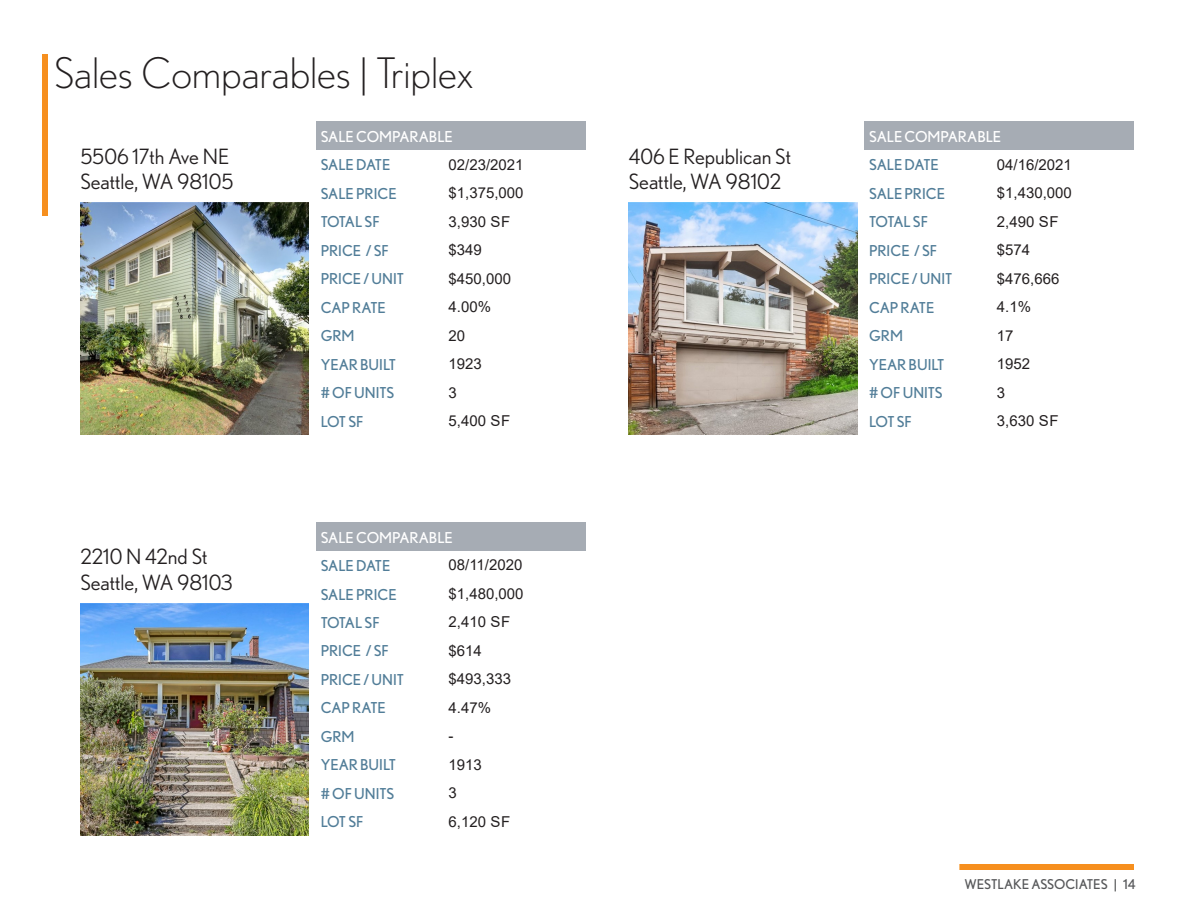
<style>
.page{position:relative;width:1188px;height:918px;background:#fff}
.page>*{position:absolute;margin:0;border:0;box-sizing:border-box;transform-origin:0 0}
.t1{font:300 42px "Nobel";color:#231f20}
.t2{font:21px "Nobel";color:#231f20}
.t3{font:15px "Nobel";color:#517d98}
.t4{font:15px "Arial";color:#231f20}
.t5{font:15px "Nobel";color:#fff}
.t6{font:13.5px "Nobel";color:#57585a}
</style>
<div class="page">
<div style="left:42px;top:54px;width:6px;height:162px;background:#f68f1e"></div>
<div style="left:959px;top:864px;width:175px;height:6px;background:#f68f1e"></div>
<img style="left:80px;top:203px;width:229px;height:232px">
<img style="left:629px;top:203px;width:228px;height:232px">
<div style="left:316px;top:122px;width:270px;height:28px;background:#a6acb4"></div>
<div style="left:865px;top:122px;width:269px;height:28px;background:#a6acb4"></div>
<img style="left:80px;top:603px;width:229px;height:233px">
<div style="left:316px;top:522px;width:270px;height:29px;background:#a6acb4"></div>
<p class="t1" style="left:54px;top:49px;width:421px">Sales Comparables | Triplex</p>
<p class="t2" style="left:80px;top:144px;width:150px">5506 17th Ave NE</p>
<p class="t2" style="left:80px;top:169px;width:155px">Seattle, WA 98105</p>
<p class="t2" style="left:80px;top:545px;width:129px">2210 N 42nd St</p>
<p class="t2" style="left:80px;top:570px;width:154px">Seattle, WA 98103</p>
<p class="t5" style="left:321px;top:128px;width:134px">SALE COMPARABLE</p>
<p class="t3" style="left:321px;top:156px;width:71px">SALE DATE</p>
<p class="t4" style="left:448px;top:154px;width:77px">02/23/2021</p>
<p class="t3" style="left:321px;top:185px;width:78px">SALE PRICE</p>
<p class="t4" style="left:448px;top:183px;width:77px">$1,375,000</p>
<p class="t3" style="left:321px;top:213px;width:60px">TOTAL SF</p>
<p class="t4" style="left:448px;top:211px;width:63px">3,930 SF</p>
<p class="t3" style="left:321px;top:242px;width:70px">PRICE / SF</p>
<p class="t4" style="left:448px;top:240px;width:35px">$349</p>
<p class="t3" style="left:321px;top:270px;width:85px">PRICE / UNIT</p>
<p class="t4" style="left:448px;top:268px;width:64px">$450,000</p>
<p class="t3" style="left:321px;top:299px;width:67px">CAP RATE</p>
<p class="t4" style="left:448px;top:297px;width:44px">4.00%</p>
<p class="t3" style="left:321px;top:327px;width:35px">GRM</p>
<p class="t4" style="left:448px;top:325px;width:18px">20</p>
<p class="t3" style="left:321px;top:356px;width:77px">YEAR BUILT</p>
<p class="t4" style="left:448px;top:353px;width:35px">1923</p>
<p class="t3" style="left:321px;top:384px;width:75px"># OF UNITS</p>
<p class="t4" style="left:448px;top:382px;width:10px">3</p>
<p class="t3" style="left:321px;top:413px;width:44px">LOT SF</p>
<p class="t4" style="left:448px;top:410px;width:63px">5,400 SF</p>
<p class="t5" style="left:321px;top:529px;width:134px">SALE COMPARABLE</p>
<p class="t3" style="left:321px;top:557px;width:71px">SALE DATE</p>
<p class="t4" style="left:448px;top:555px;width:75px">08/11/2020</p>
<p class="t3" style="left:321px;top:585px;width:78px">SALE PRICE</p>
<p class="t4" style="left:448px;top:583px;width:77px">$1,480,000</p>
<p class="t3" style="left:321px;top:614px;width:60px">TOTAL SF</p>
<p class="t4" style="left:448px;top:612px;width:63px">2,410 SF</p>
<p class="t3" style="left:321px;top:642px;width:70px">PRICE / SF</p>
<p class="t4" style="left:448px;top:640px;width:35px">$614</p>
<p class="t3" style="left:321px;top:671px;width:85px">PRICE / UNIT</p>
<p class="t4" style="left:448px;top:669px;width:64px">$493,333</p>
<p class="t3" style="left:321px;top:699px;width:67px">CAP RATE</p>
<p class="t4" style="left:448px;top:697px;width:44px">4.47%</p>
<p class="t3" style="left:321px;top:728px;width:35px">GRM</p>
<p class="t4" style="left:448px;top:726px;width:6px">-</p>
<p class="t3" style="left:321px;top:756px;width:77px">YEAR BUILT</p>
<p class="t4" style="left:448px;top:754px;width:35px">1913</p>
<p class="t3" style="left:321px;top:785px;width:75px"># OF UNITS</p>
<p class="t4" style="left:448px;top:783px;width:10px">3</p>
<p class="t3" style="left:321px;top:813px;width:44px">LOT SF</p>
<p class="t4" style="left:448px;top:811px;width:63px">6,120 SF</p>
<p class="t2" style="left:629px;top:144px;width:164px">406 E Republican St</p>
<p class="t2" style="left:629px;top:169px;width:154px">Seattle, WA 98102</p>
<p class="t5" style="left:869px;top:128px;width:134px">SALE COMPARABLE</p>
<p class="t3" style="left:869px;top:156px;width:71px">SALE DATE</p>
<p class="t4" style="left:997px;top:154px;width:77px">04/16/2021</p>
<p class="t3" style="left:869px;top:185px;width:78px">SALE PRICE</p>
<p class="t4" style="left:997px;top:183px;width:77px">$1,430,000</p>
<p class="t3" style="left:869px;top:213px;width:60px">TOTAL SF</p>
<p class="t4" style="left:997px;top:211px;width:63px">2,490 SF</p>
<p class="t3" style="left:869px;top:242px;width:70px">PRICE / SF</p>
<p class="t4" style="left:997px;top:240px;width:35px">$574</p>
<p class="t3" style="left:869px;top:270px;width:85px">PRICE / UNIT</p>
<p class="t4" style="left:997px;top:268px;width:64px">$476,666</p>
<p class="t3" style="left:869px;top:299px;width:67px">CAP RATE</p>
<p class="t4" style="left:997px;top:297px;width:36px">4.1%</p>
<p class="t3" style="left:869px;top:327px;width:35px">GRM</p>
<p class="t4" style="left:997px;top:325px;width:18px">17</p>
<p class="t3" style="left:869px;top:356px;width:77px">YEAR BUILT</p>
<p class="t4" style="left:997px;top:353px;width:35px">1952</p>
<p class="t3" style="left:869px;top:384px;width:75px"># OF UNITS</p>
<p class="t4" style="left:997px;top:382px;width:10px">3</p>
<p class="t3" style="left:869px;top:413px;width:44px">LOT SF</p>
<p class="t4" style="left:997px;top:410px;width:63px">3,630 SF</p>
<p class="t6" style="left:964px;top:877px;width:173px">WESTLAKE ASSOCIATES | 14</p>
</div>
